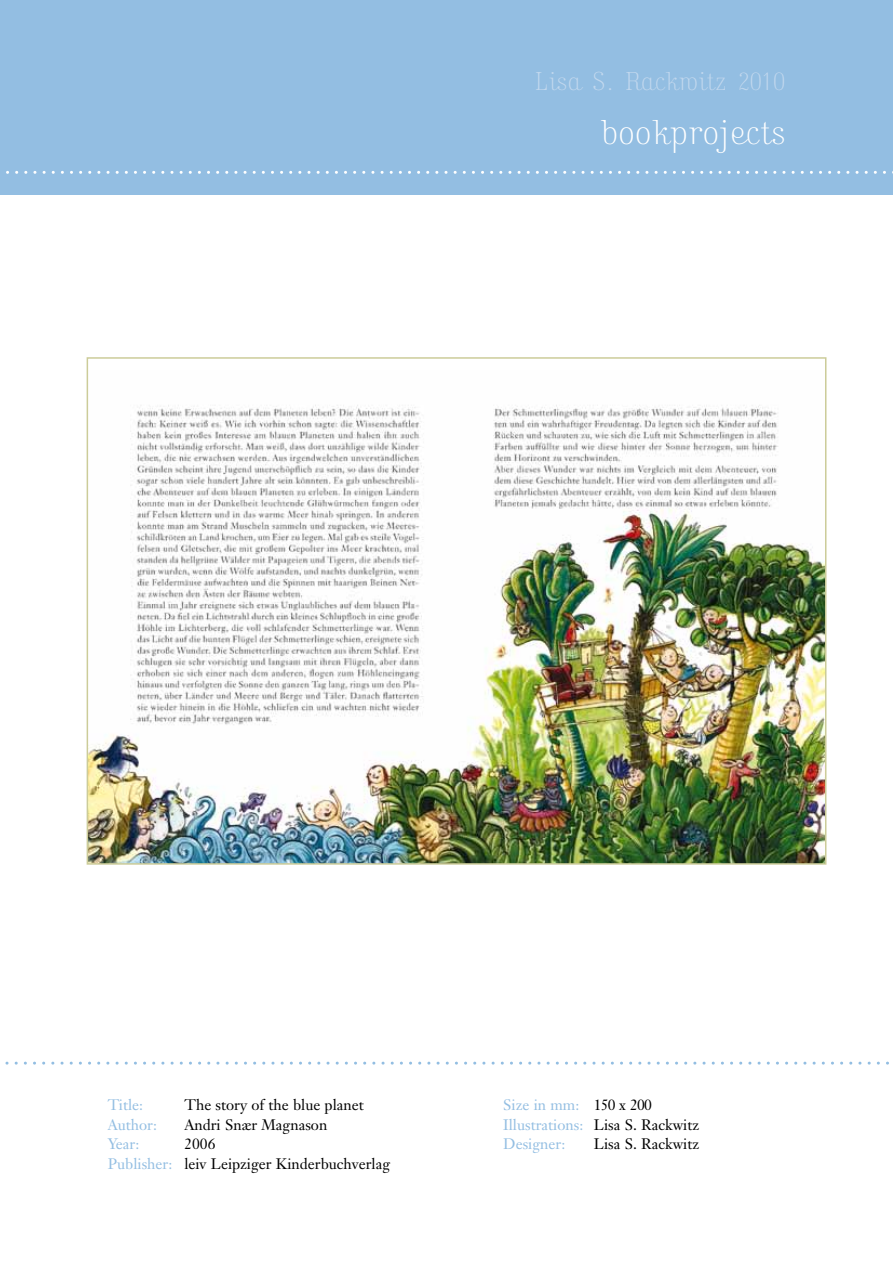
<style>
.page{position:relative;width:893px;height:1263px;background:#fff}
.page>*{position:absolute;margin:0;border:0;box-sizing:border-box;transform-origin:0 0}
.t1{font:36px "Kursivschrift Steh Har";letter-spacing:.03em;color:#fff}
.t2{font:27px "Myriad Pro";letter-spacing:.05em;color:#c2d8ee}
.t3{font:27px "Kursivschrift Steh Har";letter-spacing:.03em;color:#c2d8ee}
.t4{font:15px "Janson Text";color:#000}
.t5{font:15px "Janson Text";color:#93bee2}
.s1{color:#000}
.s2{color:#93bee2}
</style>
<div class="page">
<img style="left:90px;top:405px;width:733px;height:457px">
<div style="left:0;top:0;width:893px;height:194px;background:#93bee2"></div>
<svg style="left:6px;top:171px;width:887px;height:3px"></svg>
<svg style="left:5px;top:1061px;width:884px;height:3px"></svg>
<h2 class="t2" style="left:527px;top:64px;width:260px">Lisa S. Rackwitz 2009</h2>
<h2 class="t3" style="left:535px;top:65px;width:252px">Lisa S. Rackwitz 2010</h2>
<h1 class="t1" style="left:602px;top:111px;width:185px">bookprojects</h1>
<p class="t5" style="left:108px;top:1095px;width:37px">Title:</p>
<p class="t4" style="left:184px;top:1095px;width:181px">The story of the blue planet</p>
<p class="t5" style="left:503px;top:1095px;width:150px">Size in mm: <span class="s1">150 x 200</span></p>
<p class="t5" style="left:108px;top:1115px;width:51px">Author:</p>
<p class="t4" style="left:184px;top:1115px;width:145px">Andri Snær Magnason</p>
<p class="t5" style="left:503px;top:1115px;width:197px">Illustrations: <span class="s1">Lisa S. Rackwitz</span></p>
<p class="t5" style="left:108px;top:1134px;width:33px">Year:</p>
<p class="t4" style="left:184px;top:1134px;width:33px">2006</p>
<p class="t5" style="left:503px;top:1134px;width:63px">Designer:</p>
<p class="t4" style="left:594px;top:1134px;width:107px">Lisa S. Rackwitz</p>
<p class="t4" style="left:108px;top:1154px;width:284px"><span class="s2">Publisher:</span> leiv Leipziger Kinderbuchverlag</p>
</div>
